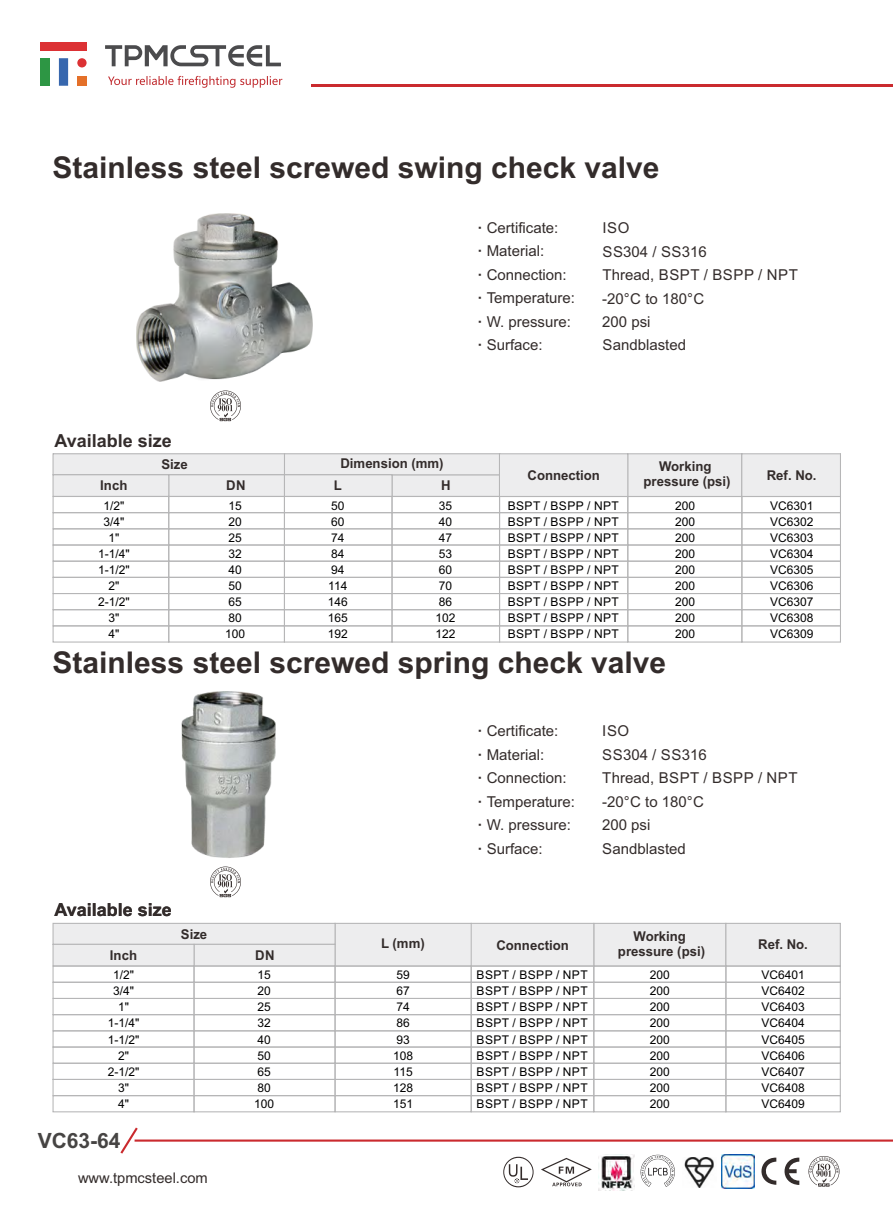
<style>
.page{position:relative;width:893px;height:1212px;background:#fff}
.page>*{position:absolute;margin:0;border:0;box-sizing:border-box;transform-origin:0 0}
.t1{font:700 30px "Arial";color:#332c2b}
.t2{font:700 21px "Arial";color:#464443}
.t3{font:700 18px "Arial";color:#332c2b}
.t4{font:15px/23.4px "Arial";color:#332c2b}
.t5{font:14.7px "Arial";color:#332c2b}
.t6{font:700 13.5px/15.1px "Arial";color:#332c2b;text-align:center}
.t7{font:12px/16px "Arial";color:#000;text-align:justify}
.s1{font-weight:700}
</style>
<div class="page">
<hr style="left:311px;top:85px;width:582px;height:2px;background:#ca2a2e">
<div style="left:41px;top:42px;width:46px;height:8px;background:#dc3134"></div>
<div style="left:59px;top:58px;width:9px;height:28px;background:#3767ae"></div>
<div style="left:77px;top:76px;width:10px;height:10px;background:#e47029"></div>
<div style="left:41px;top:58px;width:9px;height:28px;background:#2d9644"></div>
<div style="left:77px;top:58px;width:10px;height:9px;background:#dc3134;border-radius:50%"></div>
<svg style="left:105px;top:45px;width:176px;height:21px"></svg>
<svg style="left:108px;top:76px;width:174px;height:12px"></svg>
<svg style="left:210px;top:390px;width:31px;height:31px"></svg>
<svg style="left:210px;top:866px;width:31px;height:31px"></svg>
<hr style="left:135px;top:1139px;width:758px;height:2px;background:#ca2a2e">
<svg style="left:120px;top:1127px;width:20px;height:27px"></svg>
<svg style="left:761px;top:1157px;width:38px;height:28px"></svg>
<img style="left:598px;top:1154px;width:36px;height:36px">
<img style="left:684px;top:1157px;width:30px;height:30px">
<svg style="left:640px;top:1155px;width:35px;height:32px"></svg>
<img style="left:721px;top:1154px;width:34px;height:34px">
<svg style="left:541px;top:1158px;width:51px;height:28px"></svg>
<svg style="left:503px;top:1157px;width:31px;height:30px"></svg>
<svg style="left:808px;top:1156px;width:31px;height:31px"></svg>
<svg style="left:53px;top:923px;width:788px;height:189px"></svg>
<svg style="left:53px;top:453px;width:788px;height:189px"></svg>
<img style="left:136px;top:213px;width:177px;height:168px">
<img style="left:182px;top:691px;width:94px;height:167px">
<h1 class="t1" style="left:53px;top:157px;width:608px">Stainless steel screwed swing check valve</h1>
<p class="t4" style="left:602px;top:218px;width:197px">ISO<br>SS304 / SS316<br>Thread, BSPT / BSPP / NPT -20°C to 180°C<br>200 psi<br>Sandblasted</p>
<p class="t4" style="left:477px;top:217px;width:99px"><span class="s1">·</span> Certificate:<br><span class="s1">·</span> Material:<br><span class="s1">·</span> Connection: <span class="s1">·</span> Temperature: <span class="s1">·</span> W. pressure: <span class="s1">·</span> Surface:</p>
<h3 class="t3" style="left:54px;top:433px;width:119px">Available size</h3>
<p class="t6" style="left:161px;top:458px;width:28px">Size</p>
<p class="t6" style="left:100px;top:479px;width:29px">Inch</p>
<p class="t6" style="left:226px;top:479px;width:21px">DN</p>
<p class="t7" style="left:98px;top:498px;width:33px;text-align:center">1/2"<br>3/4"<br>1"<br>1-1/4"<br>1-1/2"<br>2"<br>2-1/2"<br>3"<br>4"</p>
<p class="t7" style="left:225px;top:498px;width:22px;text-align:left">15<br>20<br>25<br>32<br>40<br>50<br>65<br>80<br>100</p>
<p class="t6" style="left:441px;top:453px;width:11px;line-height:22.6px;text-align:left;text-indent:-101px">Dimension (mm)<br>H</p>
<p class="t6" style="left:527px;top:469px;width:74px">Connection</p>
<p class="t6" style="left:334px;top:479px;width:10px">L</p>
<p class="t7" style="left:328px;top:498px;width:22px;text-align:left">50<br>60<br>74<br>84<br>94<br>114<br>146<br>165<br>192</p>
<p class="t7" style="left:508px;top:498px;width:113px">BSPT / BSPP / NPT BSPT / BSPP / NPT BSPT / BSPP / NPT BSPT / BSPP / NPT BSPT / BSPP / NPT BSPT / BSPP / NPT BSPT / BSPP / NPT BSPT / BSPP / NPT BSPT / BSPP / NPT</p>
<p class="t7" style="left:435px;top:498px;width:22px;text-align:left">35<br>40<br>47<br>53<br>60<br>70<br>86<br>102<br>122</p>
<p class="t6" style="left:643px;top:460px;width:89px">Working pressure (psi)</p>
<p class="t7" style="left:675px;top:498px;width:22px">200<br>200<br>200<br>200<br>200<br>200<br>200<br>200<br>200</p>
<h1 class="t1" style="left:53px;top:651px;width:615px">Stainless steel screwed spring check valve</h1>
<p class="t6" style="left:767px;top:469px;width:51px">Ref. No.</p>
<p class="t7" style="left:770px;top:498px;width:45px">VC6301<br>VC6302<br>VC6303<br>VC6304<br>VC6305<br>VC6306<br>VC6307<br>VC6308<br>VC6309</p>
<h3 class="t3" style="left:54px;top:902px;width:119px">Available size</h3>
<p class="t6" style="left:110px;top:949px;width:29px">Inch</p>
<p class="t7" style="left:108px;top:968px;width:33px;text-align:center">1/2"<br>3/4"<br>1"<br>1-1/4"<br>1-1/2"<br>2"<br>2-1/2"<br>3"<br>4"</p>
<h2 class="t2" style="left:38px;top:1133px;width:84px">VC63-64</h2>
<p class="t6" style="left:181px;top:927px;width:28px">Size</p>
<p class="t5" style="left:78px;top:1172px;width:131px">www.tpmcsteel.com</p>
<p class="t6" style="left:255px;top:949px;width:21px">DN</p>
<p class="t7" style="left:254px;top:968px;width:22px;text-align:left">15<br>20<br>25<br>32<br>40<br>50<br>65<br>80<br>100</p>
<p class="t6" style="left:381px;top:937px;width:45px">L (mm)</p>
<p class="t7" style="left:393px;top:968px;width:22px;text-align:left">59<br>67<br>74<br>86<br>93<br>108<br>115<br>128<br>151</p>
<p class="t4" style="left:477px;top:721px;width:99px"><span class="s1">·</span> Certificate:<br><span class="s1">·</span> Material:<br><span class="s1">·</span> Connection: <span class="s1">·</span> Temperature: <span class="s1">·</span> W. pressure: <span class="s1">·</span> Surface:</p>
<p class="t4" style="left:602px;top:721px;width:197px">ISO<br>SS304 / SS316<br>Thread, BSPT / BSPP / NPT -20°C to 180°C<br>200 psi<br>Sandblasted</p>
<p class="t6" style="left:496px;top:938px;width:74px">Connection</p>
<p class="t7" style="left:477px;top:968px;width:113px">BSPT / BSPP / NPT BSPT / BSPP / NPT BSPT / BSPP / NPT BSPT / BSPP / NPT BSPT / BSPP / NPT BSPT / BSPP / NPT BSPT / BSPP / NPT BSPT / BSPP / NPT BSPT / BSPP / NPT</p>
<p class="t6" style="left:618px;top:929px;width:89px">Working pressure (psi)</p>
<p class="t7" style="left:650px;top:968px;width:22px">200<br>200<br>200<br>200<br>200<br>200<br>200<br>200<br>200</p>
<p class="t6" style="left:758px;top:938px;width:51px">Ref. No.</p>
<p class="t7" style="left:762px;top:968px;width:45px">VC6401<br>VC6402<br>VC6403<br>VC6404<br>VC6405<br>VC6406<br>VC6407<br>VC6408<br>VC6409</p>
</div>
